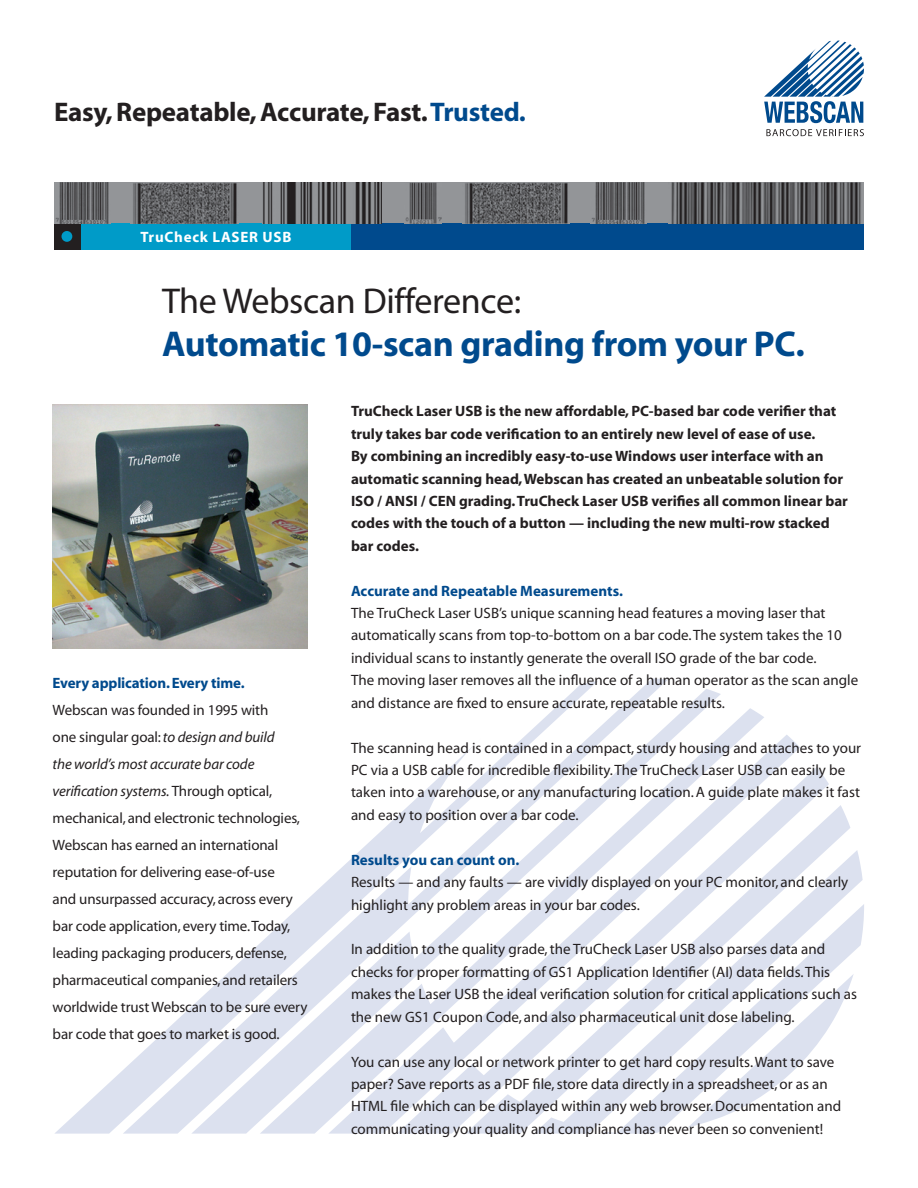
<style>
.page{position:relative;width:918px;height:1188px;background:#fff}
.page>*{position:absolute;margin:0;border:0;box-sizing:border-box;transform-origin:0 0}
.t1{font:700 36px "Myriad";letter-spacing:-.01em;color:#004a8d}
.t2{font:36px "Myriad";letter-spacing:-.01em;color:#231f20}
.t3{font:700 27px "Myriad";letter-spacing:-.01em;color:#231f20}
.t4{font:15px/27px "Myriad";color:#231f20}
.t5{font:700 15px/22.5px "Myriad";color:#231f20}
.t6{font:700 15px "Myriad";color:#004a8d}
.t7{font:700 15px "Myriad";letter-spacing:.05em;color:#fff}
.s1{color:#004a8d}
.s2{font-style:italic}
</style>
<div class="page">
<div style="left:54px;top:223px;width:512px;height:27px;background:#009bc8"></div>
<div style="left:54px;top:222px;width:26px;height:28px;background:#231f20"></div>
<div style="left:352px;top:223px;width:512px;height:27px;background:#004a8d"></div>
<svg style="left:55px;top:1070px;width:68px;height:64px"></svg>
<svg style="left:668px;top:735px;width:132px;height:32px"></svg>
<svg style="left:123px;top:678px;width:545px;height:456px"></svg>
<svg style="left:397px;top:767px;width:432px;height:367px"></svg>
<svg style="left:850px;top:850px;width:13px;height:134px"></svg>
<svg style="left:465px;top:805px;width:385px;height:329px"></svg>
<div style="left:54px;top:183px;width:809px;height:40px;background:#939598"></div>
<img style="left:56px;top:183px;width:53px;height:40px">
<img style="left:592px;top:183px;width:53px;height:40px">
<img style="left:133px;top:183px;width:104px;height:40px">
<img style="left:465px;top:183px;width:103px;height:40px">
<img style="left:263px;top:183px;width:119px;height:40px">
<img style="left:405px;top:183px;width:37px;height:40px">
<img style="left:671px;top:183px;width:193px;height:40px">
<svg style="left:764px;top:40px;width:100px;height:83px"></svg>
<svg style="left:766px;top:129px;width:98px;height:7px"></svg>
<div style="left:62px;top:231px;width:10px;height:11px;background:#009bc8;border-radius:50%"></div>
<img style="left:52px;top:405px;width:255px;height:244px">
<h2 class="t3" style="left:54px;top:98px;width:473px">Easy, Repeatable, Accurate, Fast. <span class="s1">Trusted.</span></h2>
<p class="t7" style="left:140px;top:230px;width:153px">TruCheck LASER USB</p>
<h1 class="t2" style="left:162px;top:283px;width:361px">The Webscan Difference:</h1>
<h1 class="t1" style="left:162px;top:326px;width:644px">Automatic 10-scan grading from your PC.</h1>
<p class="t6" style="left:53px;top:676px;width:193px">Every application. Every time.</p>
<p class="t4" style="left:53px;top:697px;width:256px">Webscan was founded in 1995 with<br>one singular goal: <span class="s2">to design and build<br>the world’s most accurate bar code verification systems.</span> Through optical, mechanical, and electronic technologies, Webscan has earned an international reputation for delivering ease-of-use<br>and unsurpassed accuracy, across every bar code application, every time. Today, leading packaging producers, defense, pharmaceutical companies, and retailers worldwide trust Webscan to be sure every bar code that goes to market is good.</p>
<p class="t5" style="left:351px;top:400px;width:498px">TruCheck Laser USB is the new affordable, PC-based bar code verifier that truly takes bar code verification to an entirely new level of ease of use.<br>By combining an incredibly easy-to-use Windows user interface with an automatic scanning head, Webscan has created an unbeatable solution for ISO / ANSI / CEN grading. TruCheck Laser USB verifies all common linear bar codes with the touch of a button — including the new multi-row stacked bar codes.</p>
<p class="t6" style="left:351px;top:583px;width:273px">Accurate and Repeatable Measurements.</p>
<p class="t4" style="left:351px;top:602px;width:509px;line-height:22.5px">The TruCheck Laser USB’s unique scanning head features a moving laser that automatically scans from top-to-bottom on a bar code. The system takes the 10 individual scans to instantly generate the overall ISO grade of the bar code.<br>The moving laser removes all the influence of a human operator as the scan angle and distance are fixed to ensure accurate, repeatable results.</p>
<p class="t4" style="left:351px;top:737px;width:512px;line-height:22.5px">The scanning head is contained in a compact, sturdy housing and attaches to your PC via a USB cable for incredible flexibility. The TruCheck Laser USB can easily be taken into a warehouse, or any manufacturing location. A guide plate makes it fast and easy to position over a bar code.</p>
<p class="t6" style="left:351px;top:852px;width:170px">Results you can count on.</p>
<p class="t4" style="left:351px;top:872px;width:499px;line-height:22.4px">Results — and any faults — are vividly displayed on your PC monitor, and clearly highlight any problem areas in your bar codes.</p>
<p class="t4" style="left:351px;top:939px;width:508px;line-height:22.4px">In addition to the quality grade, the TruCheck Laser USB also parses data and checks for proper formatting of GS1 Application Identifier (AI) data fields. This makes the Laser USB the ideal verification solution for critical applications such as the new GS1 Coupon Code, and also pharmaceutical unit dose labeling.</p>
<p class="t4" style="left:351px;top:1051px;width:492px;line-height:22.4px">You can use any local or network printer to get hard copy results. Want to save paper? Save reports as a PDF file, store data directly in a spreadsheet, or as an HTML file which can be displayed within any web browser. Documentation and communicating your quality and compliance has never been so convenient!</p>
</div>
